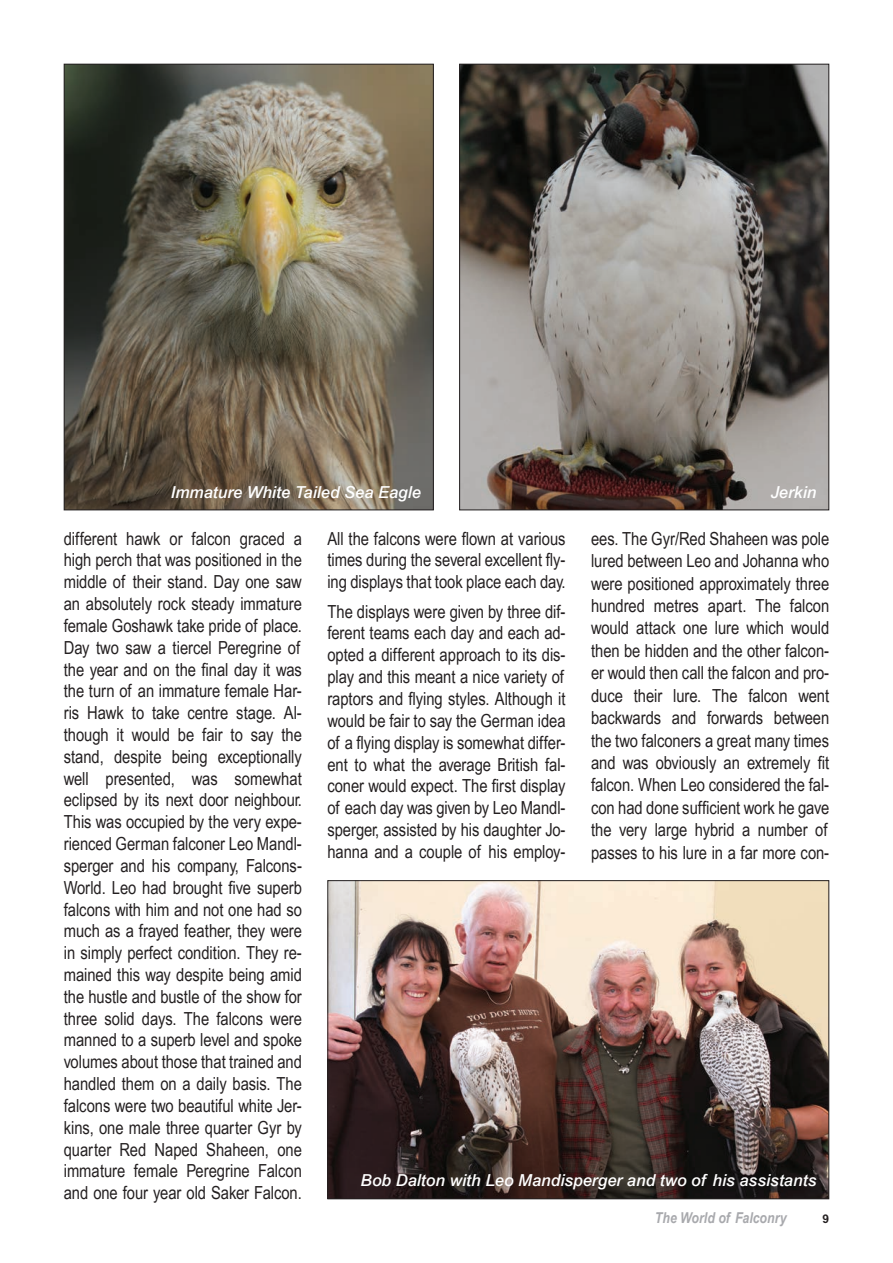
<style>
.page{position:relative;width:893px;height:1263px;background:#fff}
.page>*{position:absolute;margin:0;border:0;box-sizing:border-box;transform-origin:0 0}
.Bodytext{font:18px/21.8px "Arial MT Narrow";color:#231f20;text-align:justify}
.t1{font:italic 500 16.5px "Arial";color:#fff}
.t2{font:italic 700 15px "Arial MT Narrow";color:#a8a9ad}
.t3{font:700 12px "Arial";color:#231f20}
</style>
<div class="page">
<img style="left:66px;top:66px;width:366px;height:442px">
<img style="left:461px;top:66px;width:366px;height:442px">
<img style="left:329px;top:882px;width:498px;height:315px">
<div style="left:327px;top:880px;width:502px;height:319px;border:1px solid #231f20"></div>
<p class="t1" style="left:171px;top:482px;width:252px">Immature White Tailed Sea Eagle</p>
<p class="t1" style="left:770px;top:482px;width:47px">Jerkin</p>
<p class="Bodytext" style="left:64px;top:527px;width:240px">different hawk or falcon graced a high perch that was positioned in the middle of their stand. Day one saw an absolutely rock steady immature female Goshawk take pride of place.<br>Day two saw a tiercel Peregrine of the year and on the final day it was the turn of an immature female Har&shy;ris Hawk to take centre stage. Al&shy;though it would be fair to say the stand, despite being exceptionally well presented, was somewhat eclipsed by its next door neighbour.<br>This was occupied by the very expe&shy;rienced German falconer Leo Mandl&shy;sperger and his company, Falcons-World. Leo had brought five superb falcons with him and not one had so much as a frayed feather, they were in simply perfect condition. They re&shy;mained this way despite being amid the hustle and bustle of the show for three solid days. The falcons were manned to a superb level and spoke volumes about those that trained and handled them on a daily basis. The falcons were two beautiful white Jer&shy;kins, one male three quarter Gyr by quarter Red Naped Shaheen, one immature female Peregrine Falcon and one four year old Saker Falcon.</p>
<p class="Bodytext" style="left:327px;top:527px;width:240px">All the falcons were flown at various times during the several excellent fly&shy;ing displays that took place each day.</p>
<p class="Bodytext" style="left:591px;top:527px;width:240px;line-height:22.5px">ees. The Gyr/Red Shaheen was pole lured between Leo and Johanna who were positioned approximately three hundred metres apart. The falcon would attack one lure which would then be hidden and the other falcon&shy;er would then call the falcon and pro&shy;duce their lure. The falcon went backwards and forwards between the two falconers a great many times and was obviously an extremely fit falcon. When Leo considered the fal&shy;con had done sufficient work he gave the very large hybrid a number of passes to his lure in a far more con-</p>
<p class="Bodytext" style="left:327px;top:600px;width:240px">The displays were given by three dif&shy;ferent teams each day and each ad&shy;opted a different approach to its dis&shy;play and this meant a nice variety of raptors and flying styles. Although it would be fair to say the German idea of a flying display is somewhat differ&shy;ent to what the average British fal&shy;coner would expect. The first display of each day was given by Leo Mandl&shy;sperger, assisted by his daughter Jo&shy;hanna and a couple of his employ-</p>
<p class="t1" style="left:360px;top:1171px;width:457px">Bob Dalton with Leo Mandisperger and two of his assistants</p>
<p class="t2" style="left:655px;top:1208px;width:133px">The World of Falconry</p>
<p class="t3" style="left:822px;top:1211px;width:8px">9</p>
</div>
